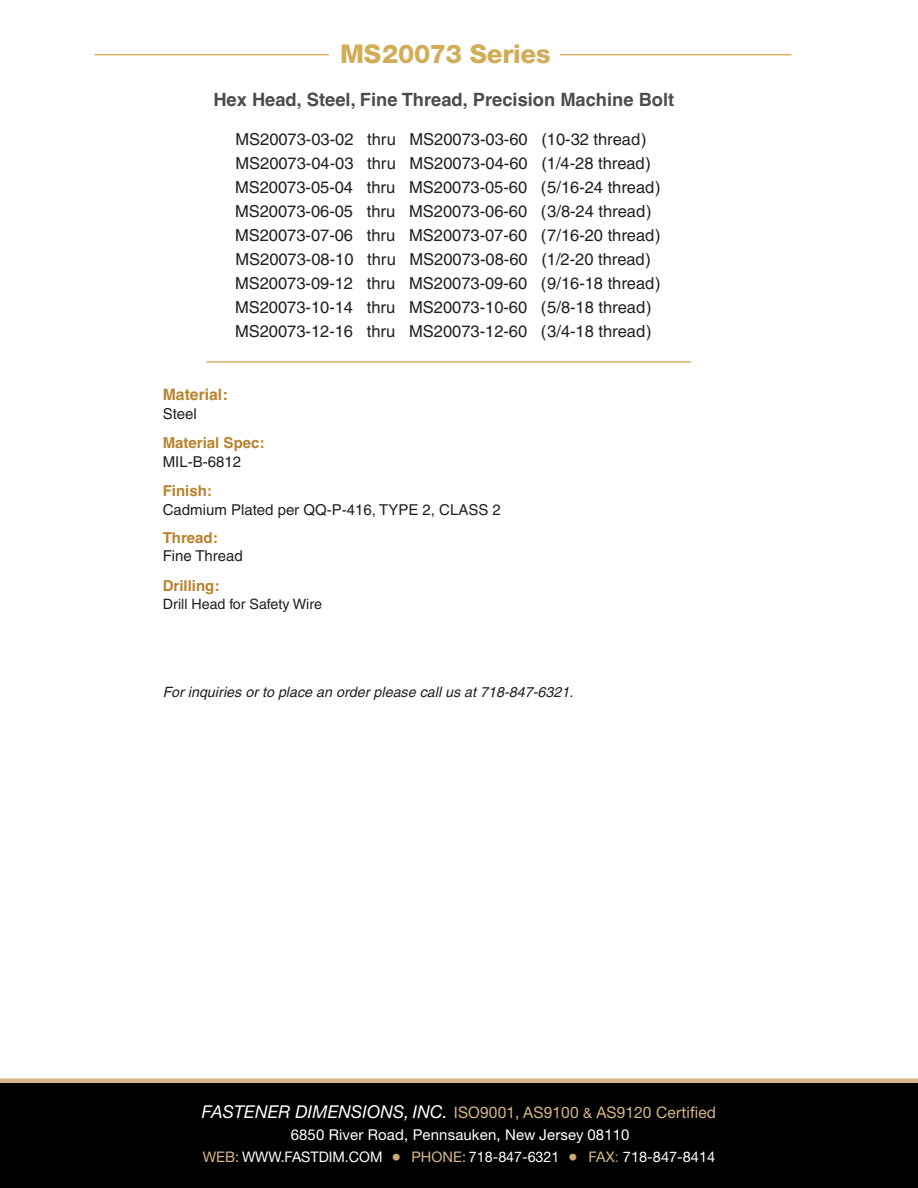
<style>
.page{position:relative;width:918px;height:1188px;background:#fff}
.page>*{position:absolute;margin:0;border:0;box-sizing:border-box;transform-origin:0 0}
.t1{font:800 25.8px "Helvetica Neue";letter-spacing:-.01em;color:#d0ad56}
.t2{font:700 18.3px "Helvetica";color:#4b4c4d}
.t3{font:16.5px/24px "Helvetica";color:#231f20}
.t4{font:15.9px "Helvetica Neue";letter-spacing:.01em;color:#d8b787}
.t5{font:700 15.75px "Helvetica";color:#b8822d}
.t6{font:15px "Helvetica";color:#231f20}
.t7{font:15px "Helvetica Neue";letter-spacing:.01em;color:#fff}
.t8{font:700 15px "Helvetica";color:#b8822d}
.t9{font:14.55px "Helvetica Neue";color:#fff}
.t10{font:italic 14.25px "Helvetica";letter-spacing:.005em;color:#231f20}
.t11{font:14.25px "Helvetica";color:#231f20}
.s1{font-style:italic;font-size:17.7px;color:#fff}
.s2{font-size:14.25px}
.s3{color:#d8b787}
.s4{font-size:19.2px;color:#d0aa73}
.s5{color:#b8822d}
</style>
<div class="page">
<div style="left:0;top:1083px;width:918px;height:105px;background:#000001"></div>
<div style="left:0;top:1078px;width:918px;height:5px;background:#d8b787"></div>
<hr style="left:94px;top:54px;width:235px;height:1px;background:#d3b25f">
<hr style="left:560px;top:54px;width:231px;height:1px;background:#d3b25f">
<hr style="left:206px;top:361px;width:485px;height:2px;background:#d3b25f">
<h1 class="t1" style="left:340px;top:45px;width:212px">MS20073 Series</h1>
<p class="t2" style="left:213px;top:89px;width:462px">Hex Head, Steel, Fine Thread, Precision Machine Bolt</p>
<p class="t3" style="left:235px;top:129px;width:427px">MS20073-03-02 thru MS20073-03-60 (10-32 thread)<br>MS20073-04-03 thru MS20073-04-60 (1/4-28 thread)<br>MS20073-05-04 thru MS20073-05-60 (5/16-24 thread)<br>MS20073-06-05 thru MS20073-06-60 (3/8-24 thread)<br>MS20073-07-06 thru MS20073-07-60 (7/16-20 thread)<br>MS20073-08-10 thru MS20073-08-60 (1/2-20 thread)<br>MS20073-09-12 thru MS20073-09-60 (9/16-18 thread)<br>MS20073-10-14 thru MS20073-10-60 (5/8-18 thread)<br>MS20073-12-16 thru MS20073-12-60 (3/4-18 thread)</p>
<p class="t5" style="left:163px;top:385px;width:66px">Material:</p>
<p class="t6" style="left:163px;top:408px;width:36px">Steel</p>
<p class="t8" style="left:163px;top:434px;width:103px">Material Spec:</p>
<p class="t6" style="left:163px;top:456px;width:80px">MIL-B-6812</p>
<p class="t8" style="left:163px;top:482px;width:51px">Finish:</p>
<p class="t6" style="left:163px;top:504px;width:340px">Cadmium Plated per QQ-P-416, TYPE 2, CLASS 2</p>
<p class="t8" style="left:163px;top:529px;width:57px">Thread:</p>
<p class="t6" style="left:163px;top:551px;width:81px">Fine Thread</p>
<p class="t8" style="left:163px;top:577px;width:58px">Drilling:</p>
<p class="t11" style="left:163px;top:598px;width:161px">Drill Head for Safety Wire</p>
<p class="t10" style="left:163px;top:687px;width:412px">For inquiries or to place an order please call us at 718-847-6321.</p>
<p class="t4" style="left:202px;top:1107px;width:516px"><span class="s1">FASTENER DIMENSIONS, INC.</span> ISO9001, AS9100 <span class="s2">&amp;</span> AS9120 Certified</p>
<p class="t7" style="left:291px;top:1129px;width:340px">6850 River Road, Pennsauken, New Jersey 08110</p>
<p class="t9" style="left:203px;top:1152px;width:514px"><span class="s3">WEB:</span> WWW.FASTDIM.COM <span class="s4">•</span> <span class="s3">PHONE:</span> 718-847-6321 <span class="s4">•</span> <span class="s3">FAX</span><span class="s5">:</span> 718-847-8414</p>
</div>
